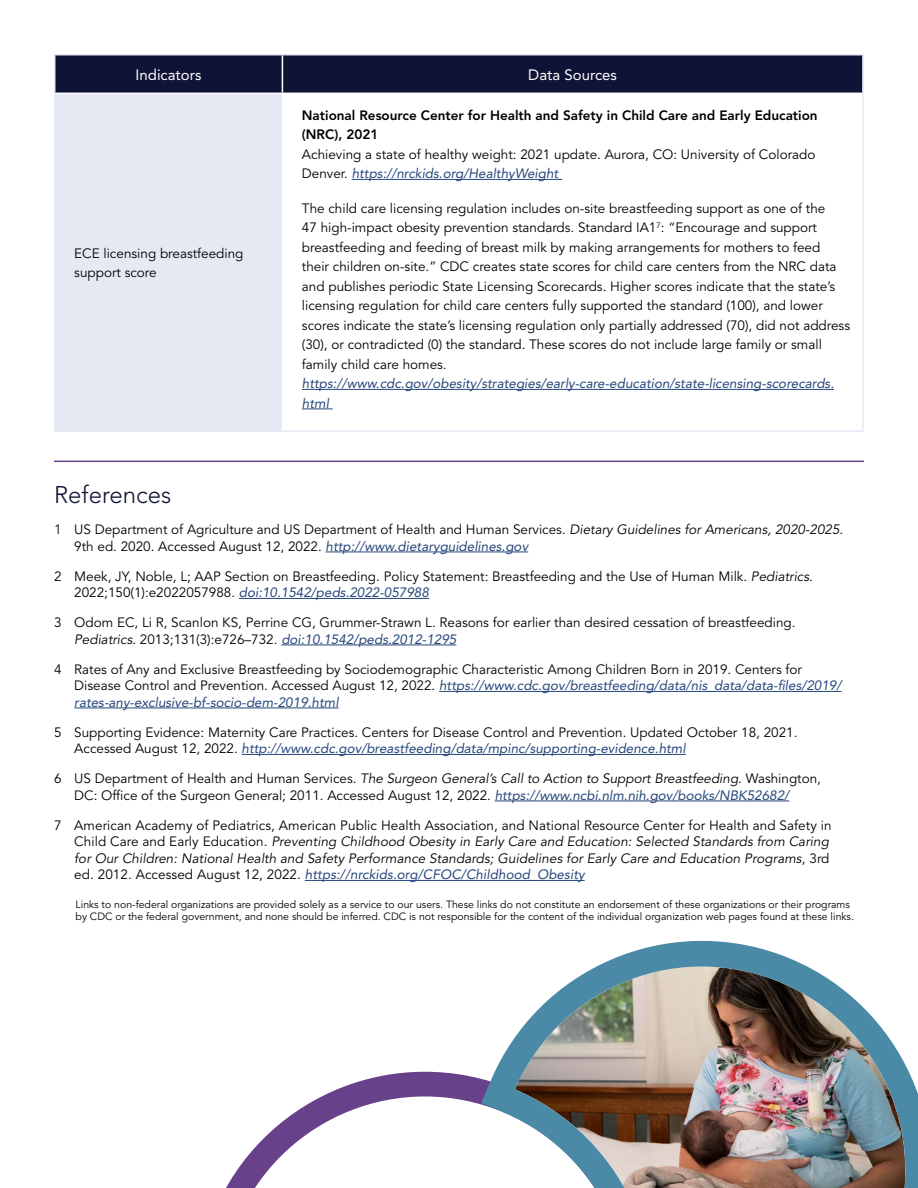
<style>
.page{position:relative;width:918px;height:1188px;background:#fff}
.page>*{position:absolute;margin:0;border:0;box-sizing:border-box;transform-origin:0 0}
.References_title{font:300 24px "Avenir LT Std";color:#0f1335}
.T_header{font:15px "Avenir LT Std";color:#fff}
.P_references{font:13.5px/16.5px "Avenir LT Std";color:#000}
.Table_left{font:13.5px/19.5px "Avenir LT Std";color:#000}
.P_references-2{font:italic 13.5px/16.5px "Avenir LT Std";letter-spacing:.005em;color:#000}
.Table_left-2{font:italic 13.5px/19.5px "Avenir LT Std";color:#25467b}
.Table_left-3{font:800 13.5px/19.5px "Avenir LT Std";color:#000}
.P_references-3{font:13.5px "Avenir LT Std";color:#0f1335}
.t1{font:10.5px/12px "Avenir LT Std";color:#000}
.s1{font-style:italic;color:#25467b}
.s2{font-style:italic}
.s3{font-style:normal}
.s4{color:#25467b}
</style>
<div class="page">
<div style="left:56px;top:56px;width:806px;height:37px;background:#0f1335"></div>
<div style="left:55px;top:93px;width:227px;height:338px;background:#e6e9f3"></div>
<hr style="left:54px;top:55px;width:2px;height:38px;background:#e6e9f3">
<hr style="left:54px;top:54px;width:228px;height:2px;background:#e6e9f3">
<hr style="left:282px;top:54px;width:582px;height:2px;background:#e6e9f3">
<hr style="left:282px;top:55px;width:1px;height:38px;background:#fff">
<hr style="left:862px;top:55px;width:2px;height:38px;background:#e6e9f3">
<hr style="left:56px;top:93px;width:226px;height:1px;background:#fff">
<hr style="left:54px;top:93px;width:2px;height:337px;background:#e6e9f3">
<hr style="left:54px;top:430px;width:228px;height:2px;background:#e6e9f3">
<hr style="left:862px;top:93px;width:2px;height:337px;background:#e6e9f3">
<hr style="left:282px;top:430px;width:582px;height:2px;background:#e6e9f3">
<hr style="left:352px;top:179px;width:210px;height:1px;background:#25467b">
<hr style="left:302px;top:389px;width:532px;height:1px;background:#25467b">
<hr style="left:302px;top:409px;width:31px;height:1px;background:#25467b">
<hr style="left:54px;top:461px;width:810px;height:1px;background:#68418b">
<hr style="left:326px;top:552px;width:202px;height:1px;background:#25467b">
<hr style="left:239px;top:598px;width:190px;height:1px;background:#25467b">
<hr style="left:281px;top:645px;width:175px;height:1px;background:#25467b">
<hr style="left:439px;top:691px;width:402px;height:1px;background:#25467b">
<hr style="left:74px;top:708px;width:265px;height:1px;background:#25467b">
<hr style="left:242px;top:754px;width:444px;height:1px;background:#25467b">
<hr style="left:495px;top:801px;width:294px;height:1px;background:#25467b">
<hr style="left:305px;top:880px;width:280px;height:1px;background:#25467b">
<svg style="left:226px;top:1071px;width:238px;height:117px"></svg>
<img style="left:464px;top:940px;width:454px;height:248px">
<p class="T_header" style="left:136px;top:66px;width:67px">Indicators</p>
<p class="T_header" style="left:528px;top:66px;width:90px">Data Sources</p>
<p class="Table_left" style="left:74px;top:244px;width:171px">ECE licensing breastfeeding support score</p>
<p class="Table_left-3" style="left:302px;top:105px;width:517px">National Resource Center for Health and Safety in Child Care and Early Education (NRC), 2021</p>
<p class="Table_left" style="left:302px;top:145px;width:515px">Achieving a state of healthy weight: 2021 update. Aurora, CO: University of Colorado<br>Denver. <span class="s1">https://nrckids.org/HealthyWeight</span></p>
<p class="Table_left" style="left:302px;top:199px;width:550px">The child care licensing regulation includes on-site breastfeeding support as one of the<br>47 high-impact obesity prevention standards. Standard IA1<sup>7</sup>: “Encourage and support breastfeeding and feeding of breast milk by making arrangements for mothers to feed their children on-site.” CDC creates state scores for child care centers from the NRC data and publishes periodic State Licensing Scorecards. Higher scores indicate that the state’s licensing regulation for child care centers fully supported the standard (100), and lower scores indicate the state’s licensing regulation only partially addressed (70), did not address (30), or contradicted (0) the standard. These scores do not include large family or small family child care homes.</p>
<p class="Table_left-2" style="left:302px;top:374px;width:534px">https://www.cdc.gov/obesity/strategies/early-care-education/state-licensing-scorecards. html</p>
<h2 class="References_title" style="left:54px;top:480px;width:119px">References</h2>
<p class="P_references-3" style="left:54px;top:522px;width:9px">1</p>
<p class="P_references" style="left:74px;top:522px;width:771px">US Department of Agriculture and US Department of Health and Human Services. <span class="s2">Dietary Guidelines for Americans, 2020-2025</span>.<br>9th ed. 2020. Accessed August 12, 2022. <span class="s1">http://www.dietaryguidelines.gov</span></p>
<p class="P_references" style="left:54px;top:568px;width:9px">2</p>
<p class="P_references" style="left:74px;top:568px;width:740px">Meek, JY, Noble, L; AAP Section on Breastfeeding. Policy Statement: Breastfeeding and the Use of Human Milk. <span class="s2">Pediatrics</span>.<br>2022;150(1):e2022057988. <span class="s1">doi:10.1542/peds.2022-057988</span></p>
<p class="P_references" style="left:54px;top:615px;width:9px">3</p>
<p class="P_references" style="left:74px;top:615px;width:723px">Odom EC, Li R, Scanlon KS, Perrine CG, Grummer-Strawn L. Reasons for earlier than desired cessation of breastfeeding.<br><span class="s2">Pediatrics</span>. 2013;131(3):e726–732. <span class="s1">doi:10.1542/peds.2012-1295</span></p>
<p class="P_references" style="left:54px;top:661px;width:9px">4</p>
<p class="P_references" style="left:74px;top:661px;width:769px">Rates of Any and Exclusive Breastfeeding by Sociodemographic Characteristic Among Children Born in 2019. Centers for<br>Disease Control and Prevention. Accessed August 12, 2022. <span class="s1">https://www.cdc.gov/breastfeeding/data/nis_data/data-files/2019/ rates-any-exclusive-bf-socio-dem-2019.html</span></p>
<p class="P_references" style="left:54px;top:724px;width:9px">5</p>
<p class="P_references" style="left:74px;top:724px;width:725px">Supporting Evidence: Maternity Care Practices. Centers for Disease Control and Prevention. Updated October 18, 2021.<br>Accessed August 12, 2022. <span class="s1">http://www.cdc.gov/breastfeeding/data/mpinc/supporting-evidence.html</span></p>
<p class="P_references" style="left:54px;top:771px;width:9px">6</p>
<p class="P_references" style="left:74px;top:771px;width:748px">US Department of Health and Human Services. <span class="s2">The Surgeon General’s Call to Action to Support Breastfeeding</span>. Washington,<br>DC: Office of the Surgeon General; 2011. Accessed August 12, 2022. <span class="s1">https://www.ncbi.nlm.nih.gov/books/NBK52682/</span></p>
<p class="P_references" style="left:54px;top:817px;width:9px">7</p>
<p class="P_references-2" style="left:74px;top:817px;width:759px"><span class="s3">American Academy of Pediatrics, American Public Health Association, and National Resource Center for Health and Safety in Child Care and Early Education.</span> Preventing Childhood Obesity in Early Care and Education: Selected Standards from Caring for Our Children: National Health and Safety Performance Standards; Guidelines for Early Care and Education Programs<span class="s3">, 3rd ed. 2012. Accessed August 12, 2022.</span> <span class="s4">https://nrckids.org/CFOC/Childhood_Obesity</span></p>
<p class="t1" style="left:76px;top:898px;width:780px">Links to non-federal organizations are provided solely as a service to our users. These links do not constitute an endorsement of these organizations or their programs by CDC or the federal government, and none should be inferred. CDC is not responsible for the content of the individual organization web pages found at these links.</p>
</div>
